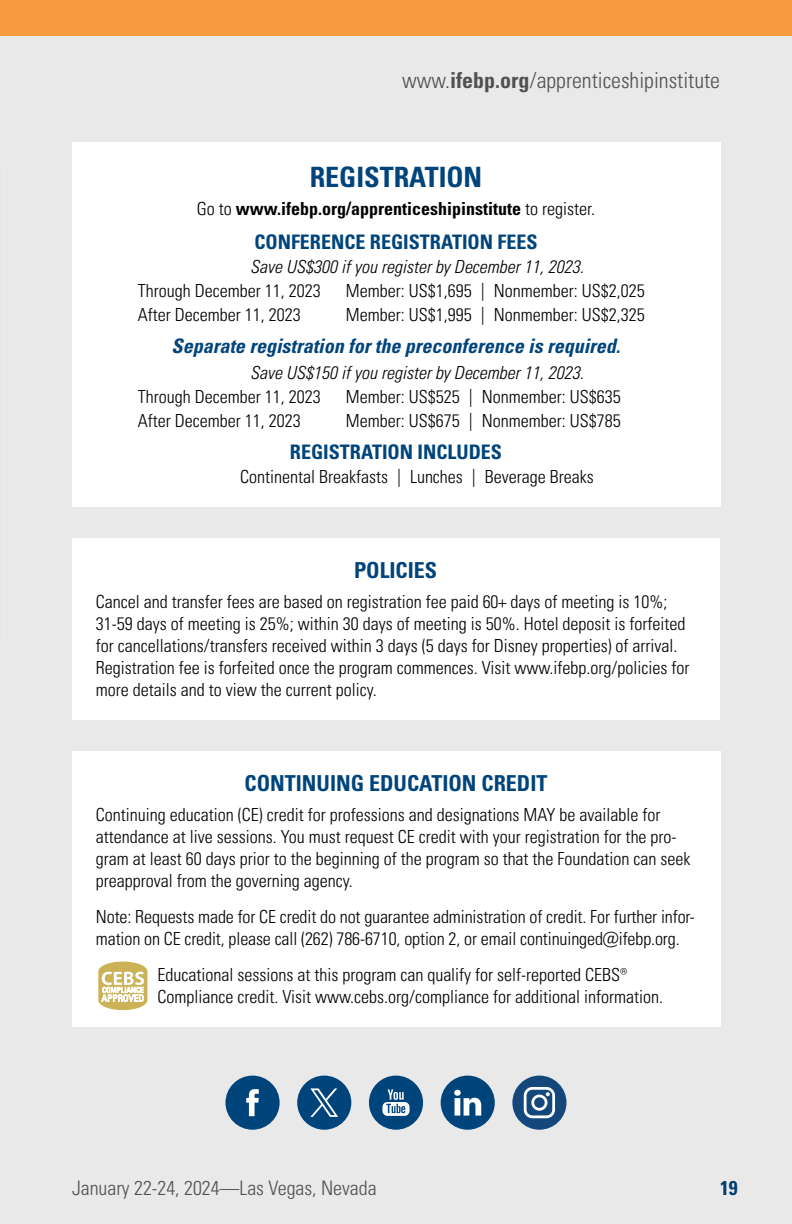
<style>
.page{position:relative;width:792px;height:1224px;background:#fff}
.page>*{position:absolute;margin:0;border:0;box-sizing:border-box;transform-origin:0 0}
.t1{font:700 condensed 28px "Univers LT Pro";color:#00447c}
.t2{font:300 condensed 22px "Univers LT Pro";color:#58595b}
.t3{font:700 condensed 22px "Univers LT Pro";color:#00447c}
.t4{font:italic 700 condensed 20px "Univers LT Pro";color:#00447c}
.t5{font:700 condensed 20px "Univers LT Pro";color:#00447c}
.t6{font:300 condensed 20px "Univers LT Pro";color:#58595b}
.t7{font:300 condensed 18px/22px "Univers LT Pro";color:#000}
.t8{font:italic 300 condensed 18px "Univers LT Pro";color:#000}
.t9{font:700 condensed 18px "Univers LT Pro";color:#000}
.s1{font-weight:700}
.s2{font-weight:300}
</style>
<div class="page">
<div style="left:0;top:0;width:792px;height:36px;background:#f89a3e"></div>
<div style="left:0;top:36px;width:792px;height:1188px;background:#e9e9ea"></div>
<div style="left:72px;top:143px;width:648px;height:364px;background:#fff"></div>
<div style="left:72px;top:538px;width:647px;height:182px;background:#fff"></div>
<div style="left:72px;top:751px;width:648px;height:276px;background:#fff"></div>
<svg style="left:98px;top:962px;width:49px;height:48px"></svg>
<div style="left:297px;top:1076px;width:54px;height:54px;background:#00447c;border-radius:50%"></div>
<svg style="left:310px;top:1088px;width:28px;height:29px"></svg>
<svg style="left:225px;top:1076px;width:55px;height:54px"></svg>
<div style="left:512px;top:1076px;width:55px;height:54px;background:#14477b;border-radius:50%"></div>
<svg style="left:524px;top:1087px;width:31px;height:31px"></svg>
<svg style="left:441px;top:1076px;width:54px;height:54px"></svg>
<svg style="left:369px;top:1076px;width:54px;height:54px"></svg>
<p class="t2" style="left:402px;top:65px;width:319px">www.<span class="s1">ifebp.org</span>/apprenticeshipinstitute</p>
<h1 class="t1" style="left:310px;top:160px;width:174px">REGISTRATION</h1>
<p class="t9" style="left:197px;top:198px;width:400px"><span class="s2">Go to</span> www.ifebp.org/apprenticeshipinstitute <span class="s2">to register.</span></p>
<p class="t5" style="left:254px;top:230px;width:285px">CONFERENCE REGISTRATION FEES</p>
<p class="t8" style="left:250px;top:255px;width:335px">Save US$300 if you register by December 11, 2023.</p>
<p class="t7" style="left:138px;top:279px;width:184px">Through December 11, 2023</p>
<p class="t7" style="left:346px;top:279px;width:300px">Member: US$1,695 | Nonmember: US$2,025</p>
<p class="t7" style="left:138px;top:303px;width:164px">After December 11, 2023</p>
<p class="t7" style="left:346px;top:303px;width:300px">Member: US$1,995 | Nonmember: US$2,325</p>
<p class="t4" style="left:172px;top:334px;width:450px">Separate registration for the preconference is required.</p>
<p class="t8" style="left:250px;top:361px;width:335px">Save US$150 if you register by December 11, 2023.</p>
<p class="t7" style="left:138px;top:385px;width:184px">Through December 11, 2023</p>
<p class="t7" style="left:346px;top:385px;width:276px">Member: US$525 | Nonmember: US$635</p>
<p class="t7" style="left:138px;top:409px;width:164px">After December 11, 2023</p>
<p class="t7" style="left:346px;top:409px;width:276px">Member: US$675 | Nonmember: US$785</p>
<p class="t5" style="left:290px;top:440px;width:214px">REGISTRATION INCLUDES</p>
<p class="t7" style="left:240px;top:465px;width:355px">Continental Breakfasts | Lunches | Beverage Breaks</p>
<p class="t3" style="left:354px;top:557px;width:85px">POLICIES</p>
<p class="t7" style="left:96px;top:590px;width:595px">Cancel and transfer fees are based on registration fee paid 60+ days of meeting is 10%; 31-59 days of meeting is 25%; within 30 days of meeting is 50%. Hotel deposit is forfeited for cancellations/transfers received within 3 days (5 days for Disney properties) of arrival.<br>Registration fee is forfeited once the program commences. Visit www.ifebp.org/policies for more details and to view the current policy.</p>
<p class="t3" style="left:244px;top:770px;width:305px">CONTINUING EDUCATION CREDIT</p>
<p class="t7" style="left:96px;top:803px;width:596px">Continuing education (CE) credit for professions and designations MAY be available for attendance at live sessions. You must request CE credit with your registration for the pro&shy;gram at least 60 days prior to the beginning of the program so that the Foundation can seek preapproval from the governing agency.</p>
<p class="t7" style="left:96px;top:905px;width:600px">Note: Requests made for CE credit do not guarantee administration of credit. For further infor&shy;mation on CE credit, please call (262) 786-6710, option 2, or email continuinged@ifebp.org.</p>
<p class="t7" style="left:158px;top:963px;width:507px">Educational sessions at this program can qualify for self-reported CEBS®<br>Compliance credit. Visit www.cebs.org/compliance for additional information.</p>
<p class="t6" style="left:72px;top:1175px;width:306px">January 22-24, 2024—Las Vegas, Nevada</p>
<p class="t5" style="left:720px;top:1176px;width:19px">19</p>
</div>
